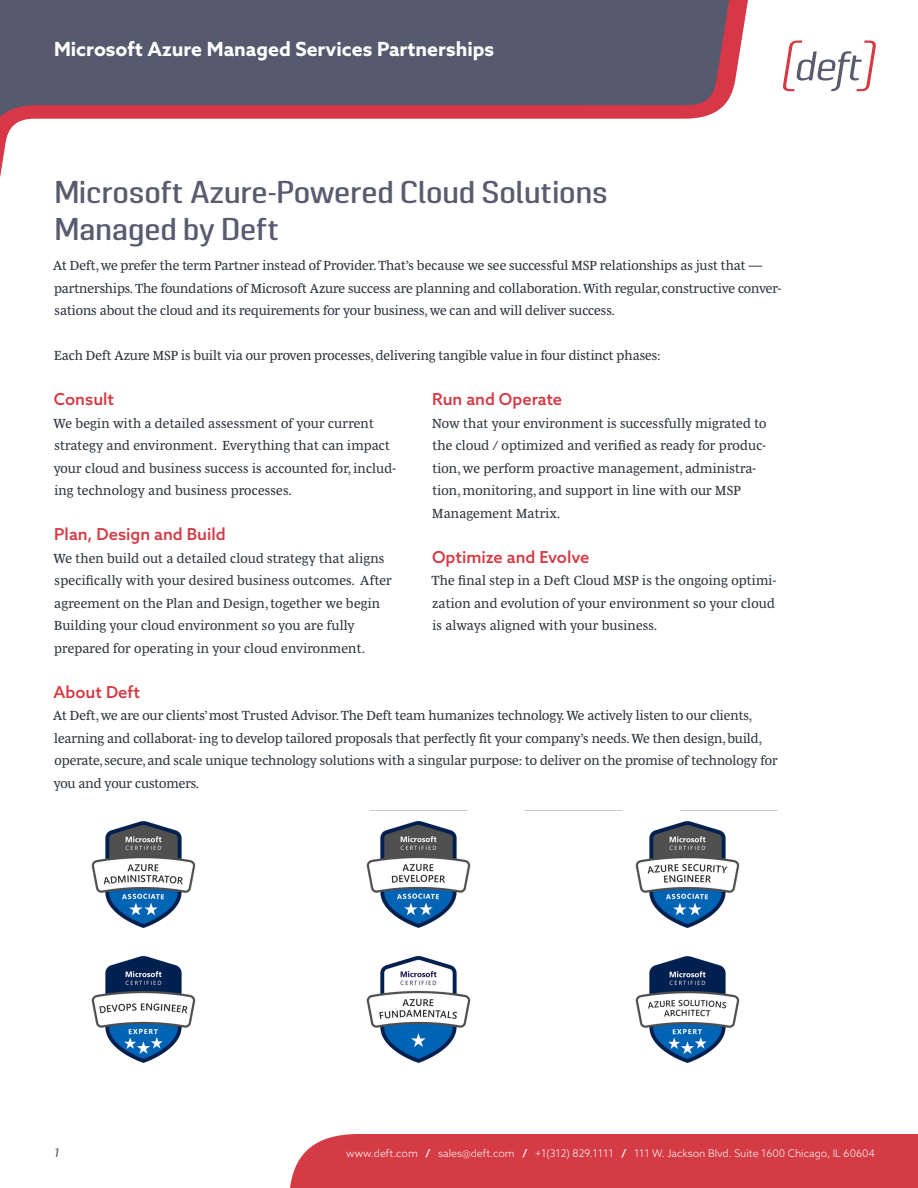
<style>
.page{position:relative;width:918px;height:1188px;background:#fff}
.page>*{position:absolute;margin:0;border:0;box-sizing:border-box;transform-origin:0 0}
.SECTION_HEADER_BASEL{font:500 31.5px/37.8px "Pancetta Pro";color:#595c6e}
.t1{font:700 19.5px "Azo Sans";color:#fff}
.Sub-Section_Header_2{font:500 16.5px "Azo Sans";color:#d43b45}
.Sub-Section_Header_1{font:500 16.5px "Azo Sans";color:#d43b45}
.BODY_-serif___off_bl{font:13.5px/22.5px "Mencken Std Text";letter-spacing:.015em;color:#2f373f}
.BODY_-serif_1_COL{font:13.5px/22.5px "Mencken Std Text";color:#2f373f}
.t2{font:italic 500 12px "Pancetta Pro";color:#595c6e}
.t3{font:300 10.5px "Azo Sans";color:#fff}
.s1{font-weight:700}
</style>
<div class="page">
<svg style="left:0;top:0;width:748px;height:177px;fill:#555a6e"></svg>
<div style="left:290px;top:1134px;width:628px;height:54px;background:#d43b45"></div>
<svg style="left:783px;top:40px;width:93px;height:51px"></svg>
<svg style="left:369px;top:810px;width:99px;height:1px"></svg>
<svg style="left:524px;top:810px;width:99px;height:1px"></svg>
<svg style="left:680px;top:810px;width:98px;height:1px"></svg>
<img style="left:91px;top:821px;width:105px;height:107px">
<img style="left:91px;top:956px;width:105px;height:107px">
<img style="left:366px;top:821px;width:105px;height:107px">
<img style="left:366px;top:956px;width:105px;height:107px">
<img style="left:635px;top:821px;width:105px;height:107px">
<img style="left:635px;top:956px;width:105px;height:107px">
<h2 class="t1" style="left:54px;top:36px;width:442px">Microsoft Azure Managed Services Partnerships</h2>
<p class="SECTION_HEADER_BASEL" style="left:55px;top:173px;width:555px">Microsoft Azure-Powered Cloud Solutions<br>Managed by Deft</p>
<p class="BODY_-serif_1_COL" style="left:53px;top:254px;width:730px">At Deft, we prefer the term Partner instead of Provider. That’s because we see successful MSP relationships as just that — partnerships. The foundations of Microsoft Azure success are planning and collaboration. With regular, constructive conver&shy;sations about the cloud and its requirements for your business, we can and will deliver success.</p>
<p class="BODY_-serif_1_COL" style="left:54px;top:344px;width:608px">Each Deft Azure MSP is built via our proven processes, delivering tangible value in four distinct phases:</p>
<p class="Sub-Section_Header_2" style="left:54px;top:388px;width:62px">Consult</p>
<p class="BODY_-serif___off_bl" style="left:54px;top:411px;width:344px">We begin with a detailed assessment of your current strategy and environment. Everything that can impact your cloud and business success is accounted for, includ&shy;ing technology and business processes.</p>
<p class="Sub-Section_Header_2" style="left:54px;top:523px;width:173px">Plan, Design and Build</p>
<p class="BODY_-serif___off_bl" style="left:54px;top:546px;width:340px">We then build out a detailed cloud strategy that aligns specifically with your desired business outcomes. After agreement on the Plan and Design, together we begin Building your cloud environment so you are fully prepared for operating in your cloud environment.</p>
<p class="Sub-Section_Header_2" style="left:432px;top:388px;width:132px">Run and Operate</p>
<p class="BODY_-serif___off_bl" style="left:432px;top:411px;width:336px">Now that your environment is successfully migrated to the cloud / optimized and verified as ready for produc&shy;tion, we perform proactive management, administra&shy;tion, monitoring, and support in line with our MSP Management Matrix.</p>
<p class="Sub-Section_Header_2" style="left:432px;top:546px;width:159px">Optimize and Evolve</p>
<p class="BODY_-serif___off_bl" style="left:432px;top:569px;width:346px;text-align:justify">The final step in a Deft Cloud MSP is the ongoing optimi&shy;zation and evolution of your environment so your cloud is always aligned with your business.</p>
<p class="Sub-Section_Header_1" style="left:54px;top:681px;width:88px">About Deft</p>
<p class="BODY_-serif_1_COL" style="left:53px;top:704px;width:726px">At Deft, we are our clients’ most Trusted Advisor. The Deft team humanizes technology. We actively listen to our clients, learning and collaborat- ing to develop tailored proposals that perfectly fit your company’s needs. We then design, build, operate, secure, and scale unique technology solutions with a singular purpose: to deliver on the promise of technology for you and your customers.</p>
<p class="t2" style="left:54px;top:1146px;width:6px">1</p>
<p class="t3" style="left:346px;top:1146px;width:530px">www.deft.com <span class="s1">/</span> sales@deft.com <span class="s1">/</span> +1(312) 829.1111 <span class="s1">/</span> 111 W. Jackson Blvd. Suite 1600 Chicago, IL 60604</p>
</div>
